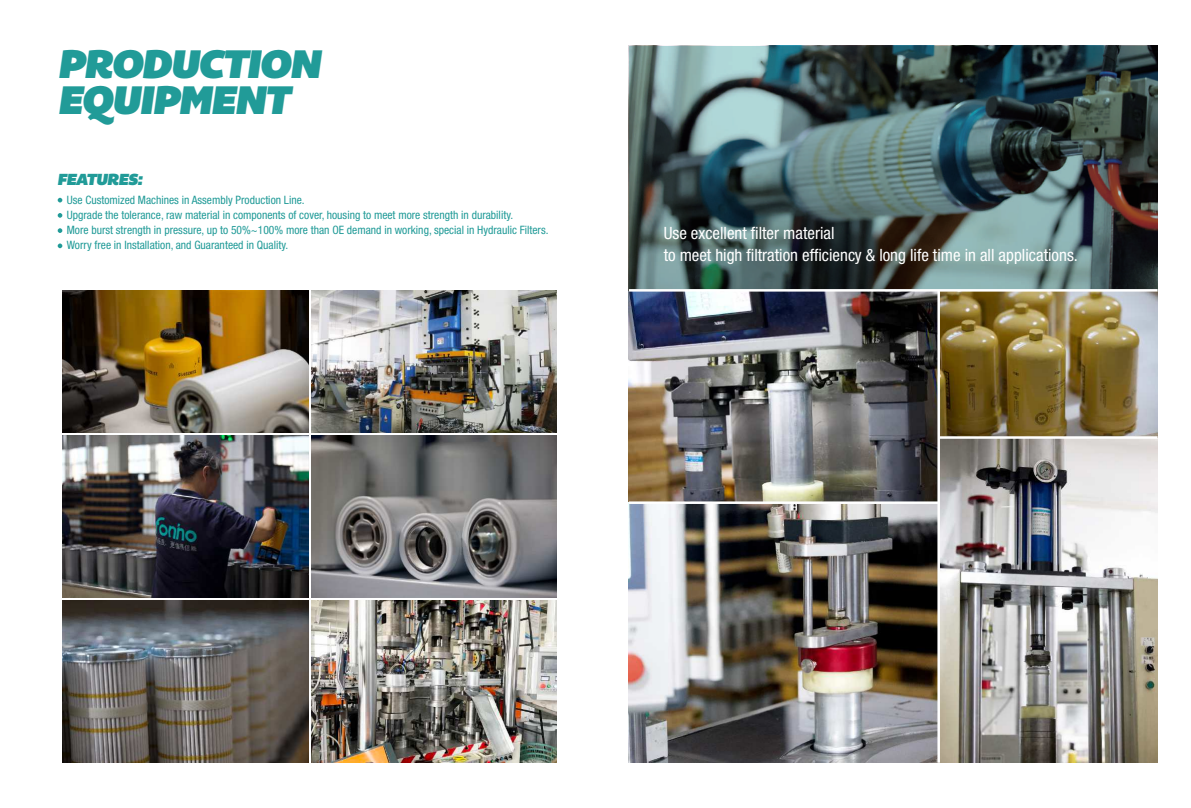
<style>
.page{position:relative;width:1191px;height:808px;background:#fff}
.page>*{position:absolute;margin:0;border:0;box-sizing:border-box;transform-origin:0 0}
.t1{font:italic 40.9px/35.7px "Bemio";letter-spacing:-.04em;color:#219b98}
.t2{font:condensed 16.9px/22.3px "Helvetica Neue LT Std";color:#fff}
.t3{font:italic 16.5px "Bemio";letter-spacing:-.04em;color:#219b98}
.t4{font:condensed 11.5px/15.2px "Helvetica Neue LT Std";color:#219b98}
</style>
<div class="page">
<img style="left:312px;top:290px;width:245px;height:142px">
<img style="left:629px;top:292px;width:308px;height:209px">
<img style="left:629px;top:504px;width:308px;height:259px">
<img style="left:940px;top:292px;width:217px;height:471px">
<img style="left:312px;top:435px;width:245px;height:162px">
<img style="left:62px;top:435px;width:246px;height:162px">
<img style="left:312px;top:600px;width:245px;height:163px">
<img style="left:62px;top:290px;width:246px;height:142px">
<img style="left:62px;top:600px;width:246px;height:163px">
<img style="left:629px;top:46px;width:528px;height:243px">
<hr style="left:938px;top:436px;width:219px;height:3px;background:#fff">
<svg style="left:58px;top:198px;width:4px;height:4px"></svg>
<svg style="left:58px;top:213px;width:4px;height:5px"></svg>
<svg style="left:58px;top:228px;width:4px;height:5px"></svg>
<svg style="left:58px;top:243px;width:4px;height:5px"></svg>
<h1 class="t1" style="left:57px;top:46px;width:265px">PRODUCTION<br>EQUIPMENT</h1>
<h3 class="t3" style="left:57px;top:166px;width:87px">FEATURES:</h3>
<p class="t4" style="left:67px;top:192px;width:483px">Use Customized Machines in Assembly Production Line.<br>Upgrade the tolerance, raw material in components of cover, housing to meet more strength in durability.<br>More burst strength in pressure, up to 50%~100% more than OE demand in working, special in Hydraulic Filters.<br>Worry free in Installation, and Guaranteed in Quality.</p>
<h2 class="t2" style="left:663px;top:221px;width:416px">Use excellent filter material<br>to meet high filtration efficiency &amp; long life time in all applications.</h2>
</div>
